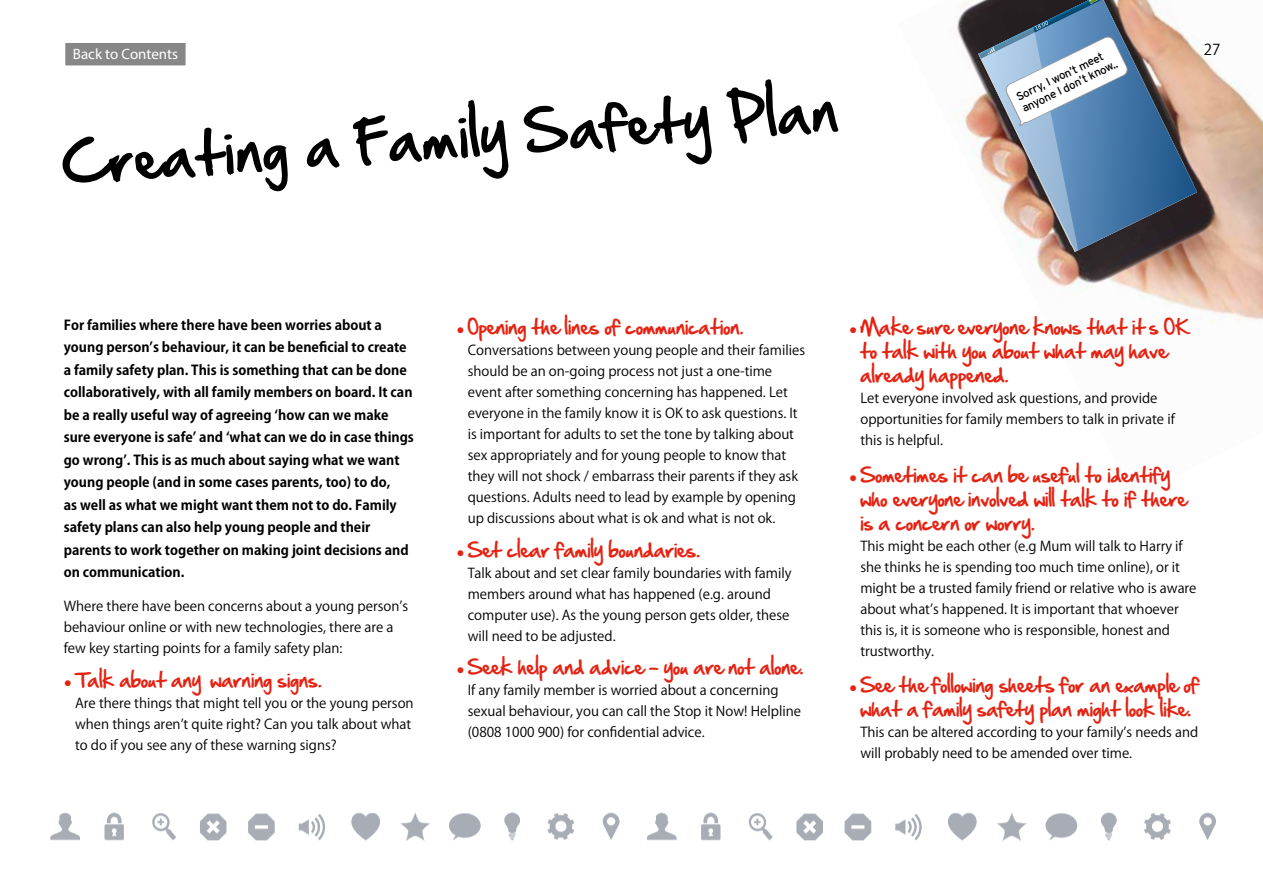
<style>
.page{position:relative;width:1263px;height:893px;background:#fff}
.page>*{position:absolute;margin:0;border:0;box-sizing:border-box;transform-origin:0 0}
.t1{font:51px "Hand Of Sean";color:#000}
.t2{font:18px/24px "Hand Of Sean";color:#e42313}
.t3{font:15px "Myriad Pro";color:#fff}
.t4{font:15px "Koz Go Pro";color:#000}
.t5{font:13.5px/21px "Koz Go Pro";color:#000}
.t6{font:700 13.5px/22.5px "Koz Go Pro";color:#000}
.t7{font:11.4px/12.9px "Interstate";color:#000}
.s1{font-family:"Arial";font-size:13.5px}
</style>
<div class="page">
<img style="left:954px;top:2px;width:309px;height:322px">
<svg style="left:1130px;top:0;width:67px;height:252px;background:#7c7c84"></svg>
<img style="left:978px;top:0;width:152px;height:252px">
<svg style="left:50px;top:813px;width:30px;height:27px"></svg>
<svg style="left:105px;top:813px;width:19px;height:27px"></svg>
<svg style="left:152px;top:813px;width:24px;height:28px"></svg>
<svg style="left:351px;top:813px;width:29px;height:28px"></svg>
<svg style="left:400px;top:812px;width:30px;height:29px"></svg>
<svg style="left:449px;top:813px;width:32px;height:28px"></svg>
<svg style="left:200px;top:813px;width:26px;height:28px"></svg>
<svg style="left:248px;top:813px;width:27px;height:28px"></svg>
<svg style="left:299px;top:814px;width:26px;height:27px"></svg>
<svg style="left:504px;top:812px;width:16px;height:29px"></svg>
<svg style="left:547px;top:813px;width:27px;height:27px"></svg>
<svg style="left:603px;top:813px;width:16px;height:27px"></svg>
<svg style="left:647px;top:813px;width:30px;height:27px"></svg>
<svg style="left:701px;top:813px;width:19px;height:27px"></svg>
<svg style="left:748px;top:813px;width:24px;height:28px"></svg>
<svg style="left:948px;top:813px;width:28px;height:28px"></svg>
<svg style="left:997px;top:812px;width:30px;height:29px"></svg>
<svg style="left:1045px;top:813px;width:32px;height:28px"></svg>
<svg style="left:796px;top:813px;width:27px;height:28px"></svg>
<svg style="left:845px;top:813px;width:26px;height:28px"></svg>
<svg style="left:895px;top:814px;width:27px;height:27px"></svg>
<svg style="left:1101px;top:812px;width:16px;height:29px"></svg>
<svg style="left:1144px;top:813px;width:27px;height:27px"></svg>
<svg style="left:1199px;top:813px;width:17px;height:27px"></svg>
<div style="left:64px;top:41px;width:123px;height:26px;background:#878787;border:2px solid #fff"></div>
<p class="t3" style="left:73px;top:45px;width:107px">Back to Contents</p>
<h1 class="t1" style="left:59px;top:118px;width:778px;rotate:-4deg">Creating a Family Safety Plan</h1>
<p class="t7" style="left:1014px;top:91px;width:107px;rotate:-26deg">Sorry, I won’t meet anyone I don’t know..</p>
<p class="t4" style="left:1204px;top:39px;width:18px">27</p>
<p class="t6" style="left:64px;top:314px;width:352px">For families where there have been worries about a young person’s behaviour, it can be beneficial to create a family safety plan. This is something that can be done collaboratively, with all family members on board. It can be a really useful way of agreeing ‘how can we make sure everyone is safe’ and ‘what can we do in case things go wrong’. This is as much about saying what we want young people (and in some cases parents, too) to do,<br>as well as what we might want them not to do. Family safety plans can also help young people and their parents to work together on making joint decisions and on communication.</p>
<p class="t5" style="left:64px;top:596px;width:346px">Where there have been concerns about a young person’s behaviour online or with new technologies, there are a few key starting points for a family safety plan:</p>
<h2 class="t2" style="left:64px;top:668px;width:260px"><span class="s1">●</span> Talk about any ‘warning signs.</h2>
<p class="t5" style="left:75px;top:693px;width:340px">Are there things that might tell you or the young person when things aren’t quite right? Can you talk about what to do if you see any of these warning signs?</p>
<h2 class="t2" style="left:456px;top:315px;width:289px"><span class="s1">●</span> Opening the lines of communication.</h2>
<p class="t5" style="left:468px;top:340px;width:339px">Conversations between young people and their families should be an on-going process not just a one-time event after something concerning has happened. Let everyone in the family know it is OK to ask questions. It is important for adults to set the tone by talking about sex appropriately and for young people to know that they will not shock / embarrass their parents if they ask questions. Adults need to lead by example by opening up discussions about what is ok and what is not ok.</p>
<h2 class="t2" style="left:456px;top:537px;width:246px"><span class="s1">●</span> Set clear family boundaries.</h2>
<p class="t5" style="left:468px;top:562px;width:325px">Talk about and set clear family boundaries with family members around what has happened (e.g. around computer use). As the young person gets older, these will need to be adjusted.</p>
<h2 class="t2" style="left:456px;top:655px;width:349px"><span class="s1">●</span> Seek help and advice - you are not alone.</h2>
<p class="t5" style="left:468px;top:680px;width:335px">If any family member is worried about a concerning sexual behaviour, you can call the Stop it Now! Helpline (0808 1000 900) for confidential advice.</p>
<h2 class="t2" style="left:860px;top:315px;width:332px;text-indent:-11px"><span class="s1">●</span> Make sure everyone knows that it’s OK to talk with you about what may have already happened.</h2>
<p class="t5" style="left:860px;top:388px;width:316px">Let everyone involved ask questions, and provide opportunities for family members to talk in private if this is helpful.</p>
<h2 class="t2" style="left:860px;top:462px;width:328px;text-indent:-11px"><span class="s1">●</span> Sometimes it can be useful to identify who everyone involved will talk to if there is a concern or worry.</h2>
<p class="t5" style="left:860px;top:535px;width:338px">This might be each other (e.g Mum will talk to Harry if she thinks he is spending too much time online), or it might be a trusted family friend or relative who is aware about what’s happened. It is important that whoever this is, it is someone who is responsible, honest and trustworthy.</p>
<h2 class="t2" style="left:849px;top:673px;width:352px;text-align:center"><span class="s1">●</span> See the following sheets for an example of what a family safety plan might look like.</h2>
<p class="t5" style="left:860px;top:722px;width:339px">This can be altered according to your family’s needs and will probably need to be amended over time.</p>
</div>
